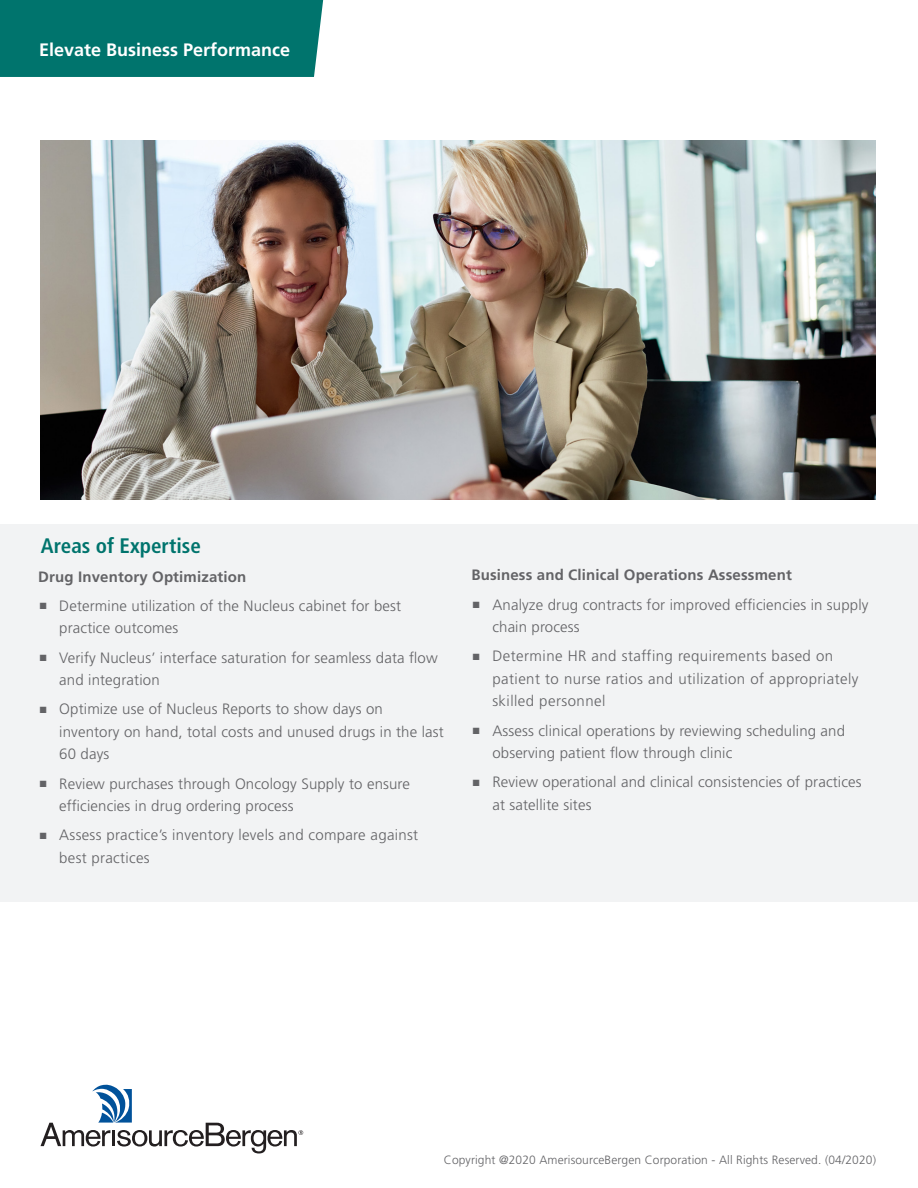
<style>
.page{position:relative;width:918px;height:1188px;background:#fff}
.page>*{position:absolute;margin:0;border:0;box-sizing:border-box;transform-origin:0 0}
.t1{font:700 condensed 21px "Frutiger LT Std";color:#00746d}
.t2{font:700 18px "Frutiger LT Std";color:#fff}
.t3{font:300 15px/22.5px "Frutiger LT Std";letter-spacing:.01em;color:#636366}
.t4{font:300 15px/22.5px "Frutiger LT Std";letter-spacing:.03em;color:#636366}
.t5{font:700 15px "Frutiger LT Std";letter-spacing:.01em;color:#636366}
.Updated_Text{font:300 12px "Frutiger LT Std";letter-spacing:.01em;color:#636366}
.s1{font-family:"Arial";font-weight:400;font-size:13.5px}
</style>
<div class="page">
<img style="left:40px;top:140px;width:835px;height:360px">
<div style="left:0;top:524px;width:918px;height:378px;background:#f2f3f4"></div>
<div style="left:0;top:0;width:324px;height:77px;background:#00746d"></div>
<svg style="left:40px;top:1084px;width:263px;height:69px"></svg>
<p class="t2" style="left:39px;top:39px;width:253px">Elevate Business Performance</p>
<h2 class="t1" style="left:41px;top:533px;width:162px">Areas of Expertise</h2>
<p class="t5" style="left:38px;top:568px;width:210px">Drug Inventory Optimization</p>
<p class="t3" style="left:59px;top:595px;width:343px;text-indent:-20px"><span class="s1">■</span> Determine utilization of the Nucleus cabinet for best practice outcomes</p>
<p class="t3" style="left:59px;top:646px;width:380px;text-indent:-20px"><span class="s1">■</span> Verify Nucleus’ interface saturation for seamless data flow and integration</p>
<p class="t3" style="left:59px;top:698px;width:386px;text-indent:-20px"><span class="s1">■</span> Optimize use of Nucleus Reports to show days on inventory on hand, total costs and unused drugs in the last<br>60 days</p>
<p class="t3" style="left:59px;top:772px;width:352px;text-indent:-20px"><span class="s1">■</span> Review purchases through Oncology Supply to ensure efficiencies in drug ordering process</p>
<p class="t3" style="left:59px;top:824px;width:360px;text-indent:-20px"><span class="s1">■</span> Assess practice’s inventory levels and compare against best practices</p>
<p class="t5" style="left:471px;top:566px;width:322px">Business and Clinical Operations Assessment</p>
<p class="t3" style="left:492px;top:594px;width:378px;text-indent:-20px"><span class="s1">■</span> Analyze drug contracts for improved efficiencies in supply chain process</p>
<p class="t4" style="left:492px;top:645px;width:368px;text-indent:-20px"><span class="s1">■</span> Determine HR and staffing requirements based on patient to nurse ratios and utilization of appropriately skilled personnel</p>
<p class="t3" style="left:492px;top:720px;width:354px;text-indent:-20px"><span class="s1">■</span> Assess clinical operations by reviewing scheduling and observing patient flow through clinic</p>
<p class="t3" style="left:492px;top:771px;width:371px;text-indent:-20px"><span class="s1">■</span> Review operational and clinical consistencies of practices at satellite sites</p>
<p class="Updated_Text" style="left:444px;top:1153px;width:434px">Copyright @2020 AmerisourceBergen Corporation - All Rights Reserved. (04/2020)</p>
</div>
